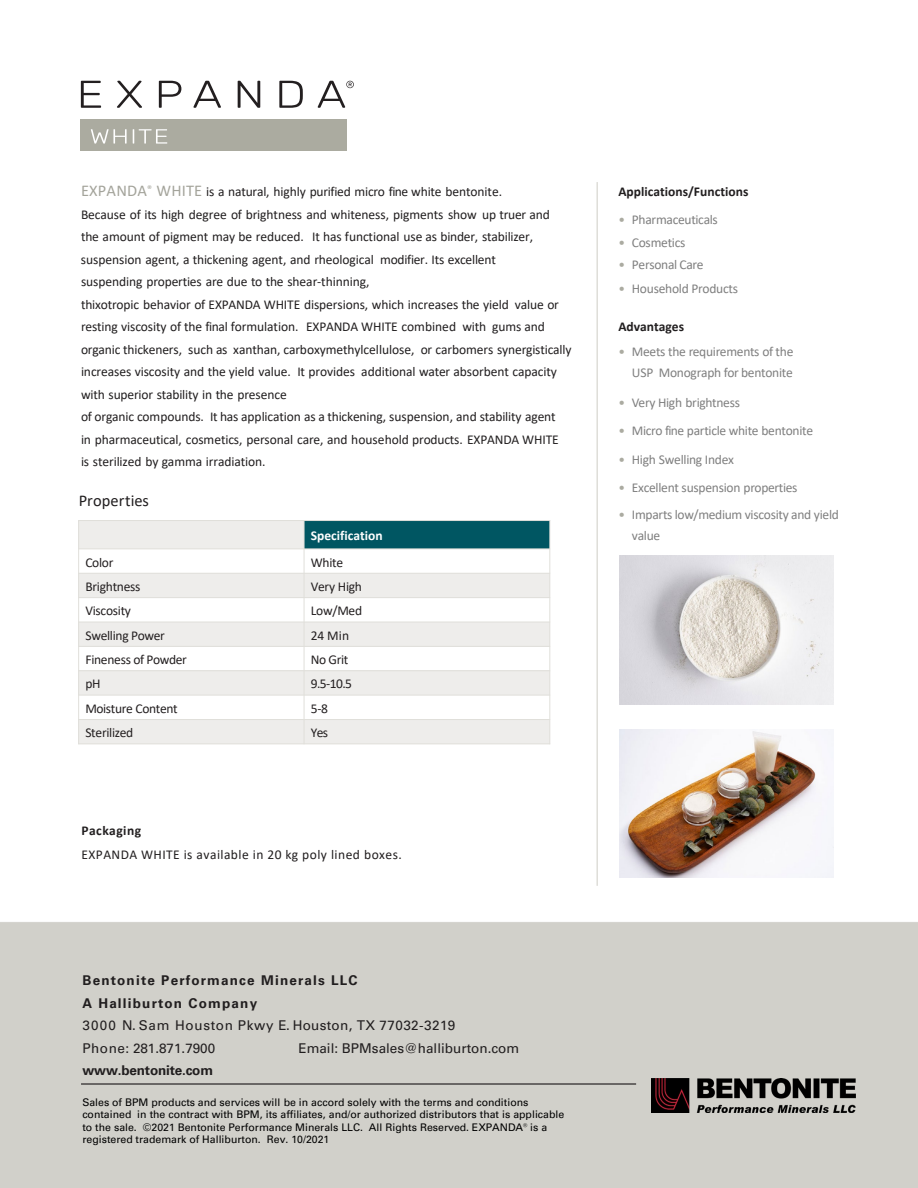
<style>
.page{position:relative;width:918px;height:1188px;background:#fff}
.page>*{position:absolute;margin:0;border:0;box-sizing:border-box;transform-origin:0 0}
.t1{font:16.5px "Calibri";letter-spacing:.005em;color:#211e1f}
.t2{font:13.5px/22.5px "Calibri";letter-spacing:-.01em;color:#211e1f}
.t3{font:13.5px/21px "Calibri";letter-spacing:-.02em;color:#7f7f7f;text-align:right}
.t4{font:13.5px "Calibri";letter-spacing:-.02em;color:#231f20}
.t5{font:13.5px/22.6px "Univers";letter-spacing:.02em;color:#211e1f}
.t6{font:700 13.5px/22.5px "Univers";letter-spacing:.085em;color:#211e1f}
.t7{font:13.5px "Calibri";letter-spacing:.035em;color:#211e1f}
.t8{font:700 13.5px "Calibri";color:#211e1f}
.t9{font:13.5px "Univers";color:#211e1f}
.t10{font:700 13.5px "Univers";letter-spacing:-.01em;color:#211e1f}
.t11{font:700 13.5px "Calibri";color:#fff}
.t12{font:700 13.5px "Calibri";letter-spacing:.035em;color:#211e1f}
.t13{font:10.5px/12.6px "Univers";color:#000}
.s1{font-size:16.5px;color:#a4a49b}
.s2{color:#ababa1}
</style>
<div class="page">
<div style="left:0;top:922px;width:918px;height:266px;background:#d1d0ca"></div>
<hr style="left:81px;top:1083px;width:555px;height:2px;background:#211e1f">
<img style="left:651px;top:1079px;width:205px;height:34px">
<hr style="left:597px;top:182px;width:1px;height:704px;background:#cecdc6">
<div style="left:79px;top:521px;width:225px;height:28px;background:#eeedeb"></div>
<div style="left:304px;top:521px;width:246px;height:28px;background:#005662"></div>
<div style="left:79px;top:573px;width:225px;height:25px;background:#eeedeb"></div>
<div style="left:304px;top:573px;width:246px;height:25px;background:#eeedeb"></div>
<div style="left:79px;top:622px;width:225px;height:24px;background:#eeedeb"></div>
<div style="left:304px;top:622px;width:246px;height:24px;background:#eeedeb"></div>
<div style="left:79px;top:671px;width:225px;height:24px;background:#eeedeb"></div>
<div style="left:304px;top:671px;width:246px;height:24px;background:#eeedeb"></div>
<div style="left:79px;top:720px;width:225px;height:24px;background:#eeedeb"></div>
<div style="left:304px;top:720px;width:246px;height:24px;background:#eeedeb"></div>
<hr style="left:304px;top:520px;width:1px;height:224px;background:#e0dfda">
<hr style="left:78px;top:549px;width:472px;height:1px;background:#e0dfda">
<hr style="left:78px;top:573px;width:472px;height:1px;background:#e0dfda">
<hr style="left:78px;top:597px;width:472px;height:1px;background:#e0dfda">
<hr style="left:78px;top:622px;width:472px;height:1px;background:#e0dfda">
<hr style="left:78px;top:646px;width:472px;height:1px;background:#e0dfda">
<hr style="left:78px;top:670px;width:472px;height:1px;background:#e0dfda">
<hr style="left:78px;top:695px;width:472px;height:1px;background:#e0dfda">
<hr style="left:78px;top:719px;width:472px;height:1px;background:#e0dfda">
<hr style="left:78px;top:520px;width:1px;height:224px;background:#e0dfda">
<hr style="left:549px;top:520px;width:1px;height:224px;background:#e0dfda">
<hr style="left:78px;top:520px;width:472px;height:1px;background:#e0dfda">
<hr style="left:78px;top:744px;width:472px;height:1px;background:#e0dfda">
<div style="left:80px;top:120px;width:267px;height:31px;background:#ababa0"></div>
<svg style="left:91px;top:129px;width:76px;height:15px"></svg>
<svg style="left:81px;top:81px;width:20px;height:27px"></svg>
<svg style="left:117px;top:81px;width:25px;height:27px"></svg>
<svg style="left:159px;top:81px;width:22px;height:27px"></svg>
<svg style="left:193px;top:81px;width:28px;height:27px"></svg>
<svg style="left:238px;top:81px;width:22px;height:27px"></svg>
<svg style="left:279px;top:81px;width:24px;height:27px"></svg>
<svg style="left:318px;top:81px;width:36px;height:27px"></svg>
<img style="left:620px;top:729px;width:214px;height:148px">
<img style="left:620px;top:556px;width:214px;height:148px">
<p class="t2" style="left:81px;top:180px;width:423px"><span class="s1">EXPANDA</span><sup>®</sup> <span class="s1">WHITE</span> is a natural, highly purified micro fine white bentonite.</p>
<p class="t2" style="left:81px;top:203px;width:471px">Because of its high degree of brightness and whiteness, pigments show up truer and the amount of pigment may be reduced. It has functional use as binder, stabilizer, suspension agent, a thickening agent, and rheological modifier. Its excellent suspending properties are due to the shear-thinning,</p>
<p class="t2" style="left:81px;top:293px;width:492px">thixotropic behavior of EXPANDA WHITE dispersions, which increases the yield value or resting viscosity of the final formulation. EXPANDA WHITE combined with gums and organic thickeners, such as xanthan, carboxymethylcellulose, or carbomers synergistically increases viscosity and the yield value. It provides additional water absorbent capacity with superior stability in the presence</p>
<p class="t2" style="left:81px;top:405px;width:479px">of organic compounds. It has application as a thickening, suspension, and stability agent in pharmaceutical, cosmetics, personal care, and household products. EXPANDA WHITE is sterilized by gamma irradiation.</p>
<p class="t1" style="left:79px;top:489px;width:72px">Properties</p>
<p class="t11" style="left:311px;top:526px;width:73px">Specification</p>
<p class="t4" style="left:85px;top:553px;width:30px">Color</p>
<p class="t4" style="left:311px;top:553px;width:34px">White</p>
<p class="t4" style="left:85px;top:577px;width:57px">Brightness</p>
<p class="t4" style="left:311px;top:577px;width:53px">Very High</p>
<p class="t4" style="left:85px;top:601px;width:47px">Viscosity</p>
<p class="t4" style="left:311px;top:601px;width:53px">Low/Med</p>
<p class="t4" style="left:85px;top:626px;width:81px">Swelling Power</p>
<p class="t4" style="left:311px;top:626px;width:40px">24 Min</p>
<p class="t4" style="left:85px;top:650px;width:103px">Fineness of Powder</p>
<p class="t4" style="left:311px;top:650px;width:39px">No Grit</p>
<p class="t4" style="left:85px;top:675px;width:17px">pH</p>
<p class="t4" style="left:311px;top:675px;width:43px">9.5-10.5</p>
<p class="t4" style="left:85px;top:699px;width:94px">Moisture Content</p>
<p class="t4" style="left:311px;top:699px;width:19px">5-8</p>
<p class="t4" style="left:85px;top:723px;width:50px">Sterilized</p>
<p class="t4" style="left:311px;top:723px;width:19px">Yes</p>
<p class="t12" style="left:81px;top:821px;width:61px">Packaging</p>
<p class="t7" style="left:81px;top:845px;width:322px">EXPANDA WHITE is available in 20 kg poly lined boxes.</p>
<p class="t6" style="left:83px;top:969px;width:276px">Bentonite Performance Minerals LLC<br>A Halliburton Company</p>
<p class="t5" style="left:83px;top:1014px;width:374px">3000 N. Sam Houston Pkwy E. Houston, TX 77032-3219<br>Phone: 281.871.7900</p>
<p class="t9" style="left:298px;top:1040px;width:222px">Email: BPMsales@halliburton.com</p>
<p class="t10" style="left:83px;top:1062px;width:132px">www.bentonite.com</p>
<p class="t13" style="left:82px;top:1096px;width:484px">Sales of BPM products and services will be in accord solely with the terms and conditions contained in the contract with BPM, its affiliates, and/or authorized distributors that is applicable to the sale. ©2021 Bentonite Performance Minerals LLC. All Rights Reserved. EXPANDA® is a registered trademark of Halliburton. Rev. 10/2021</p>
<p class="t8" style="left:618px;top:182px;width:132px">Applications/Functions</p>
<p class="t3" style="left:618px;top:209px;width:101px"><span class="s2">•</span> Pharmaceuticals</p>
<p class="t3" style="left:618px;top:231px;width:69px"><span class="s2">•</span> Cosmetics</p>
<p class="t3" style="left:618px;top:254px;width:87px"><span class="s2">•</span> Personal Care</p>
<p class="t3" style="left:618px;top:277px;width:121px"><span class="s2">•</span> Household Products</p>
<p class="t8" style="left:618px;top:317px;width:67px">Advantages</p>
<p class="t3" style="left:618px;top:341px;width:177px"><span class="s2">•</span> Meets the requirements of the<br>USP Monograph for bentonite</p>
<p class="t3" style="left:618px;top:392px;width:123px"><span class="s2">•</span> Very High brightness</p>
<p class="t3" style="left:618px;top:420px;width:196px"><span class="s2">•</span> Micro fine particle white bentonite</p>
<p class="t3" style="left:618px;top:448px;width:117px"><span class="s2">•</span> High Swelling Index</p>
<p class="t3" style="left:618px;top:476px;width:180px"><span class="s2">•</span> Excellent suspension properties</p>
<p class="t3" style="left:632px;top:503px;width:209px;text-align:left;text-indent:-14px"><span class="s2">•</span> Imparts low/medium viscosity and yield value</p>
</div>
